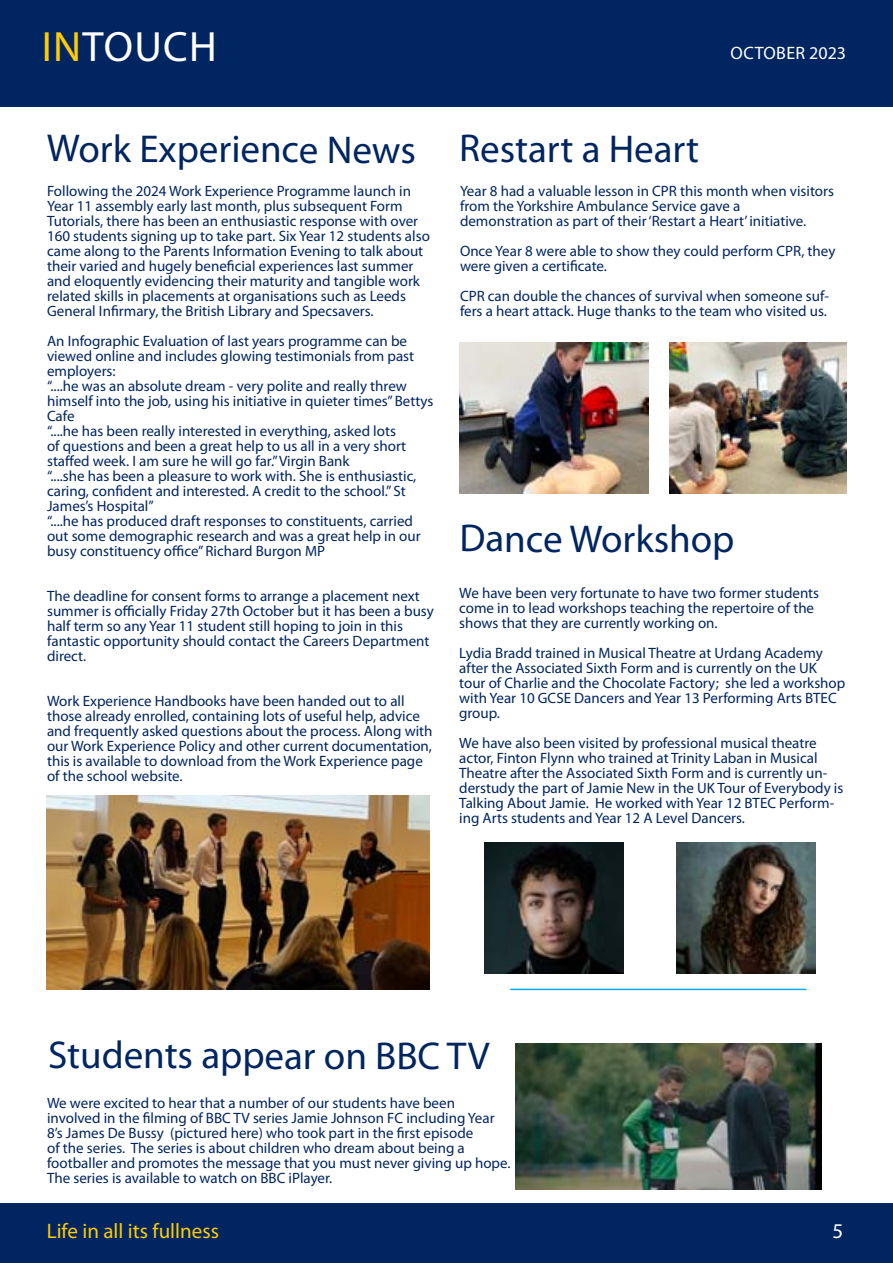
<style>
.page{position:relative;width:893px;height:1263px;background:#fff}
.page>*{position:absolute;margin:0;border:0;box-sizing:border-box;transform-origin:0 0}
.t1{font:42.6px "Myriad Pro";color:#fff}
.t2{font:39px "Myriad Pro";letter-spacing:-.005em;color:#002561}
.t3{font:21px "Myriad Pro";color:#ffcb05}
.t4{font:21px "Myriad Pro";color:#fff}
.t5{font:18px "Myriad Pro";letter-spacing:.02em;color:#fff}
.t6{font:15px/15px "Myriad Pro";color:#002561}
.s1{color:#ffcb05}
</style>
<div class="page">
<div style="left:0;top:0;width:893px;height:106px;background:#002561"></div>
<div style="left:0;top:1203px;width:893px;height:60px;background:#002561"></div>
<img style="left:47px;top:796px;width:382px;height:193px">
<img style="left:515px;top:1044px;width:306px;height:145px">
<img style="left:459px;top:342px;width:189px;height:151px">
<img style="left:669px;top:342px;width:177px;height:151px">
<hr style="left:510px;top:989px;width:296px;height:1px;background:#00aeef">
<img style="left:484px;top:843px;width:139px;height:130px">
<img style="left:676px;top:843px;width:139px;height:130px">
<h1 class="t1" style="left:42px;top:21px;width:91px"><span class="s1">in</span> TOUCH</h1>
<p class="t5" style="left:731px;top:42px;width:117px">october 2023</p>
<h2 class="t2" style="left:47px;top:125px;width:371px">Work Experience News</h2>
<p class="t6" style="left:47px;top:183px;width:384px">Following the 2024 Work Experience Programme launch in Year 11 assembly early last month, plus subsequent Form Tutorials, there has been an enthusiastic response with over 160 students signing up to take part. Six Year 12 students also came along to the Parents Information Evening to talk about their varied and hugely beneficial experiences last summer and eloquently evidencing their maturity and tangible work related skills in placements at organisations such as Leeds General Infirmary, the British Library and Specsavers.</p>
<p class="t6" style="left:47px;top:333px;width:388px">An Infographic Evaluation of last years programme can be viewed online and includes glowing testimonials from past employers:<br>“....he was an absolute dream - very polite and really threw himself into the job, using his initiative in quieter times” Bettys Cafe<br>“....he has been really interested in everything, asked lots<br>of questions and been a great help to us all in a very short staffed week. I am sure he will go far.” Virgin Bank<br>“....she has been a pleasure to work with. She is enthusiastic, caring, confident and interested. A credit to the school.” St James’s Hospital”<br>“....he has produced draft responses to constituents, carried out some demographic research and was a great help in our busy constituency office” Richard Burgon MP</p>
<p class="t6" style="left:47px;top:588px;width:388px">The deadline for consent forms to arrange a placement next summer is officially Friday 27th October but it has been a busy half term so any Year 11 student still hoping to join in this fantastic opportunity should contact the Careers Department direct.</p>
<p class="t6" style="left:47px;top:693px;width:387px">Work Experience Handbooks have been handed out to all those already enrolled, containing lots of useful help, advice and frequently asked questions about the process. Along with our Work Experience Policy and other current documentation, this is available to download from the Work Experience page of the school website.</p>
<h2 class="t2" style="left:459px;top:125px;width:242px">Restart a Heart</h2>
<p class="t6" style="left:460px;top:183px;width:376px">Year 8 had a valuable lesson in CPR this month when visitors from the Yorkshire Ambulance Service gave a demonstration as part of their ‘Restart a Heart’ initiative.</p>
<p class="t6" style="left:460px;top:243px;width:377px">Once Year 8 were able to show they could perform CPR, they were given a certificate.</p>
<p class="t6" style="left:460px;top:288px;width:371px">CPR can double the chances of survival when someone suf&shy;fers a heart attack. Huge thanks to the team who visited us.</p>
<h2 class="t2" style="left:459px;top:515px;width:277px">Dance Workshop</h2>
<p class="t6" style="left:459px;top:585px;width:361px">We have been very fortunate to have two former students come in to lead workshops teaching the repertoire of the shows that they are currently working on.</p>
<p class="t6" style="left:459px;top:645px;width:388px">Lydia Bradd trained in Musical Theatre at Urdang Academy after the Associated Sixth Form and is currently on the UK tour of Charlie and the Chocolate Factory; she led a workshop with Year 10 GCSE Dancers and Year 13 Performing Arts BTEC group.</p>
<p class="t6" style="left:459px;top:735px;width:386px">We have also been visited by professional musical theatre actor, Finton Flynn who trained at Trinity Laban in Musical Theatre after the Associated Sixth Form and is currently un&shy;derstudy the part of Jamie New in the UK Tour of Everybody is Talking About Jamie. He worked with Year 12 BTEC Perform&shy;ing Arts students and Year 12 A Level Dancers.</p>
<h2 class="t2" style="left:48px;top:1031px;width:349px">Students appear on BBC</h2>
<h2 class="t2" style="left:447px;top:1032px;width:44px">TV</h2>
<p class="t6" style="left:47px;top:1095px;width:409px">We were excited to hear that a number of our students have been involved in the filming of BBC</p>
<p class="t6" style="left:47px;top:1110px;width:465px;text-indent:186px">TV series Jamie Johnson FC including Year 8’s James De Bussy (pictured here) who took part in the first episode<br>of the series. The series is about children who dream about being a footballer and promotes the message that you must never giving up hope.<br>The series is available to watch on BBC</p>
<p class="t6" style="left:289px;top:1170px;width:45px">iPlayer.</p>
<h3 class="t3" style="left:47px;top:1218px;width:174px">Life in all its fullness</h3>
<h3 class="t4" style="left:833px;top:1218px;width:12px">5</h3>
</div>
